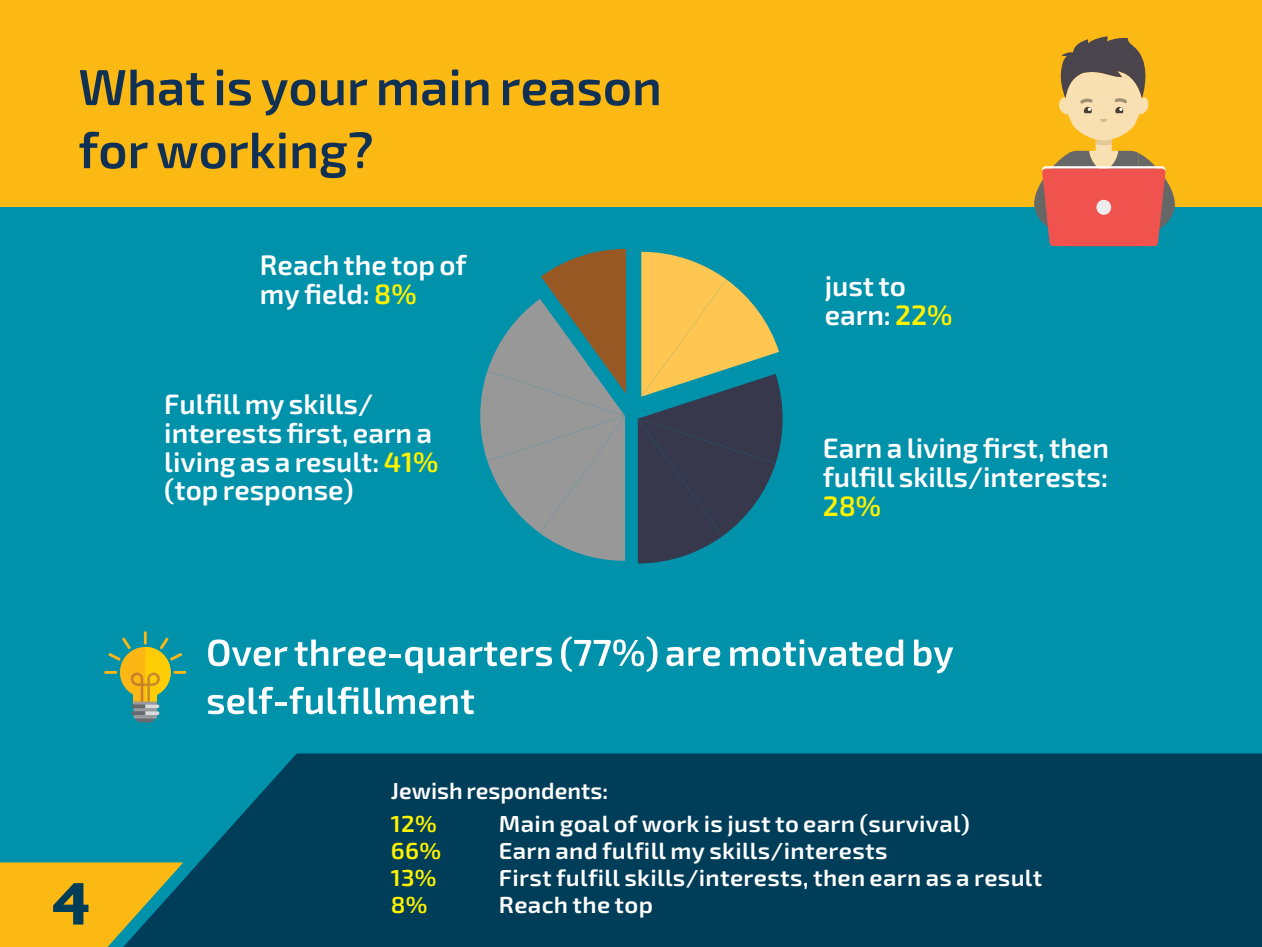
<style>
.page{position:relative;width:1262px;height:947px;background:#fff}
.page>*{position:absolute;margin:0;border:0;box-sizing:border-box;transform-origin:0 0}
.t1{font:69px/63px "Ara Hamah Kilania";color:#103154}
.t2{font:700 69px "Semi Comeback";color:#003d58}
.t3{font:51px/48px "Ara Hamah Kilania";color:#fff}
.t4{font:38.25px/28.7px "Ara Hamah Kilania";color:#fff}
.t5{font:31.5px "Ara Hamah Kilania";letter-spacing:.01em;color:#fff;scale:1.04 1}
.t6{font:31.5px/33px "Ara Hamah Kilania";letter-spacing:.01em;color:#fff}
.t7{font:31.5px "Ara Hamah Kilania";color:#fff200;scale:1.04 1}
.s1{color:#fff200}
</style>
<div class="page">
<div style="left:0;top:0;width:1262px;height:946px;background:#0091ab"></div>
<div style="left:0;top:862px;width:123px;height:84px;background:#fdb913"></div>
<svg style="left:123px;top:753px;width:1138px;height:193px;fill:#003d58"></svg>
<div style="left:0;top:0;width:1262px;height:206px;background:#fdb913"></div>
<svg style="left:104px;top:631px;width:82px;height:91px"></svg>
<svg style="left:638px;top:252px;width:144px;height:311px"></svg>
<svg style="left:480px;top:249px;width:146px;height:312px"></svg>
<svg style="left:1034px;top:36px;width:141px;height:210px"></svg>
<div style="left:1096px;top:200px;width:15px;height:15px;background:#ededed;border-radius:50%"></div>
<p class="t1" style="left:78px;top:64px;width:585px">Whatisyourmainreason forworking?</p>
<p class="t4" style="left:260px;top:255px;width:208px">Reachthetopof</p>
<p class="t4" style="left:260px;top:284px;width:158px">myfield <span class="s1">8%</span>:</p>
<p class="t4" style="left:164px;top:394px;width:276px">Fulfillmyskills/ interestsfirst,earna livingasaresult:<span class="s1">41% </span>(topresponse(</p>
<p class="t4" style="left:824px;top:277px;width:83px">just to</p>
<p class="t4" style="left:824px;top:305px;width:129px">earn:<span class="s1">22%</span></p>
<p class="t4" style="left:822px;top:438px;width:288px;text-align:justify">Earnalivingfirst,then fulfillskills/interests:<br><span class="s1">28%</span></p>
<p class="t3" style="left:206px;top:634px;width:749px">Overthree-quarters(77%)aremotivatedby self-fulfillment</p>
<p class="t6" style="left:499px;top:778px;width:472px;text-indent:-108px">Jewishrespondents:<br>Maingoalofworkisjusttoearn(survival(</p>
<p class="t7" style="left:391px;top:811px;width:46px">12%</p>
<p class="t2" style="left:50px;top:861px;width:43px">4</p>
<p class="t7" style="left:391px;top:838px;width:50px">66%</p>
<p class="t5" style="left:499px;top:838px;width:375px">Earnandfulfillmyskills/interests</p>
<p class="t7" style="left:391px;top:865px;width:46px">13%</p>
<p class="t5" style="left:499px;top:865px;width:524px">Firstfulfillskills/interests,thenearnasaresult</p>
<p class="t7" style="left:391px;top:892px;width:37px">8%</p>
<p class="t5" style="left:499px;top:892px;width:150px">Reachthetop</p>
</div>
